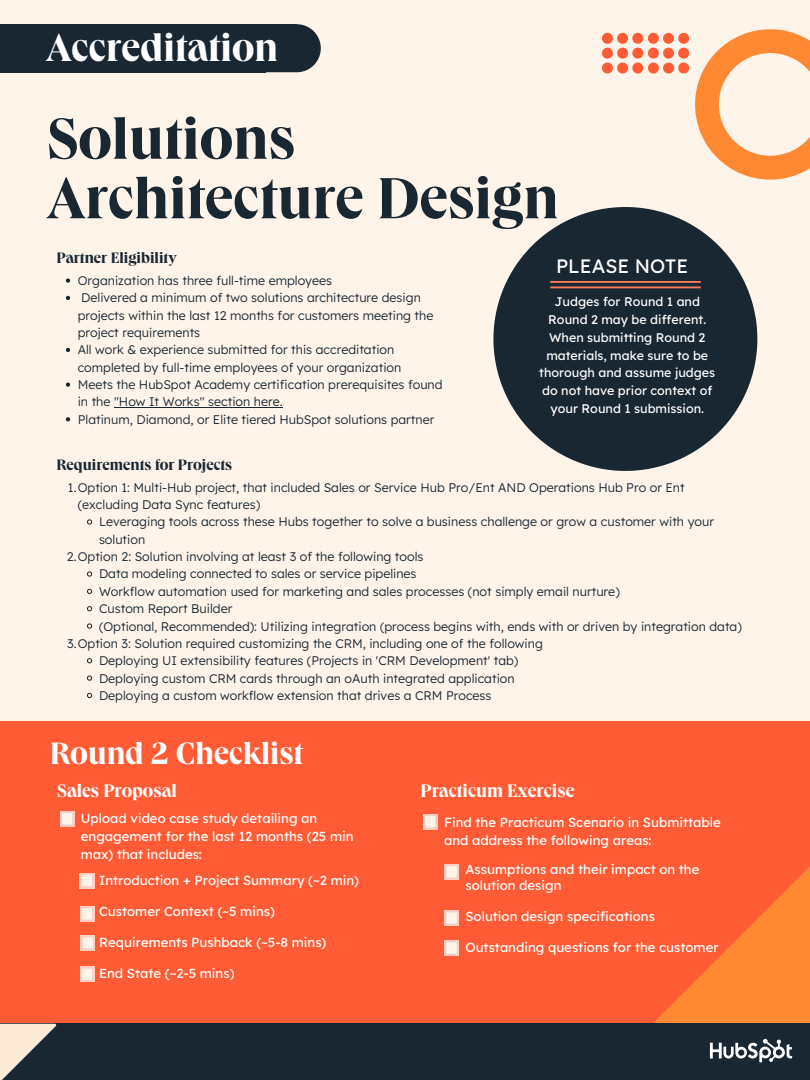
<style>
.page{position:relative;width:810px;height:1080px;background:#fef4ea}
.page>*{position:absolute;margin:0;border:0;box-sizing:border-box;transform-origin:0 0}
.t1{font:700 59.88px/59.5px "Queens";color:#192733}
.t2{font:700 40px "Queens";color:#fff}
.t3{font:700 31.88px "Queens";color:#fff}
.t4{font:19.38px "Lexend Deca";color:#fff}
.t5{font:700 18.75px "Queens";color:#fff}
.t6{font:700 15.62px "Queens";color:#192733}
.t7{font:13.12px/18.2px "Lexend Deca";color:#fff}
.t8{font:300 12.5px/17.4px "Lexend Deca";color:#192733}
.t9{font:12.5px/17.8px "Lexend Deca";color:#fff;text-align:center}
</style>
<div class="page">
<div style="left:0;top:721px;width:810px;height:303px;background:#ff5c35"></div>
<div style="left:0;top:1024px;width:810px;height:56px;background:#192733"></div>
<svg style="left:640px;top:867px;width:170px;height:195px"></svg>
<svg style="left:0;top:1024px;width:56px;height:56px"></svg>
<svg style="left:695px;top:29px;width:115px;height:151px"></svg>
<svg style="left:265px;top:24px;width:56px;height:48px;background:#2e3a44"></svg>
<div style="left:0;top:24px;width:265px;height:48px;background:#192733"></div>
<svg style="left:602px;top:33px;width:87px;height:41px"></svg>
<svg style="left:66px;top:278px;width:4px;height:5px"></svg>
<svg style="left:66px;top:296px;width:4px;height:4px"></svg>
<svg style="left:66px;top:348px;width:4px;height:4px"></svg>
<svg style="left:66px;top:383px;width:4px;height:4px"></svg>
<hr style="left:114px;top:407px;width:169px;height:1px;background:#192733">
<svg style="left:66px;top:417px;width:4px;height:4px"></svg>
<svg style="left:87px;top:519px;width:5px;height:6px"></svg>
<svg style="left:87px;top:571px;width:5px;height:6px"></svg>
<svg style="left:87px;top:589px;width:5px;height:5px"></svg>
<svg style="left:87px;top:606px;width:5px;height:5px"></svg>
<svg style="left:87px;top:623px;width:5px;height:6px"></svg>
<svg style="left:87px;top:658px;width:5px;height:5px"></svg>
<svg style="left:87px;top:675px;width:5px;height:6px"></svg>
<svg style="left:87px;top:693px;width:5px;height:5px"></svg>
<svg style="left:80px;top:873px;width:14px;height:15px"></svg>
<svg style="left:81px;top:935px;width:14px;height:15px"></svg>
<svg style="left:80px;top:967px;width:14px;height:15px"></svg>
<svg style="left:80px;top:907px;width:14px;height:15px"></svg>
<svg style="left:60px;top:811px;width:14px;height:15px"></svg>
<svg style="left:445px;top:911px;width:14px;height:15px"></svg>
<svg style="left:445px;top:864px;width:14px;height:15px"></svg>
<svg style="left:445px;top:941px;width:14px;height:15px"></svg>
<svg style="left:423px;top:814px;width:14px;height:15px"></svg>
<svg style="left:493px;top:207px;width:264px;height:264px;fill:#192733"></svg>
<hr style="left:550px;top:281px;width:151px;height:2px;background:#ff7a59">
<hr style="left:550px;top:286px;width:151px;height:2px;background:#ff7a59">
<p class="t2" style="left:46px;top:33px;width:233px">Accreditation</p>
<p class="t1" style="left:47px;top:117px;width:513px">Solutions<br>Architecture Design</p>
<p class="t6" style="left:57px;top:253px;width:122px">Partner Eligibility</p>
<p class="t8" style="left:78px;top:272px;width:256px">Organization has three full-time employees</p>
<p class="t8" style="left:78px;top:289px;width:357px">Delivered a minimum of two solutions architecture design projects within the last 12 months for customers meeting the project requirements</p>
<p class="t8" style="left:78px;top:341px;width:325px">All work &amp; experience submitted for this accreditation completed by full-time employees of your organization</p>
<p class="t8" style="left:78px;top:376px;width:366px">Meets the HubSpot Academy certifi cation prerequisites found in the "How It Works" section here.</p>
<p class="t8" style="left:78px;top:410px;width:358px">Platinum, Diamond, or Elite tiered HubSpot solutions partner</p>
<p class="t6" style="left:57px;top:459px;width:177px">Requirements for Projects</p>
<p class="t4" style="left:556px;top:254px;width:134px">PLEASE NOTE</p>
<p class="t9" style="left:539px;top:293px;width:177px">Judges for Round 1 and<br>Round 2 may be different.<br>When submitting Round 2 materials, make sure to be thorough and assume judges do not have prior context of your Round 1 submission.</p>
<p class="t8" style="left:78px;top:478px;width:609px;text-indent:-10px">1.Option 1: Multi-Hub project, that included Sales or Service Hub Pro/Ent AND Operations Hub Pro or Ent (excluding Data Sync features)</p>
<p class="t8" style="left:99px;top:513px;width:617px">Leveraging tools across these Hubs together to solve a business challenge or grow a customer with your solution</p>
<p class="t8" style="left:67px;top:548px;width:358px">2.Option 2: Solution involving at least 3 of the following tools</p>
<p class="t8" style="left:99px;top:565px;width:319px">Data modeling connected to sales or service pipelines</p>
<p class="t8" style="left:99px;top:582px;width:522px">Workflow automation used for marketing and sales processes (not simply email nurture)</p>
<p class="t8" style="left:99px;top:600px;width:135px">Custom Report Builder</p>
<p class="t8" style="left:99px;top:617px;width:644px">(Optional, Recommended): Utilizing integration (process begins with, ends with or driven by integration data)</p>
<p class="t8" style="left:67px;top:634px;width:477px">3.Option 3: Solution required customizing the CRM, including one of the following</p>
<p class="t8" style="left:99px;top:652px;width:421px">Deploying UI extensibility features (Projects in 'CRM Development' tab)</p>
<p class="t8" style="left:99px;top:669px;width:417px">Deploying custom CRM cards through an oAuth integrated application</p>
<p class="t8" style="left:99px;top:687px;width:394px">Deploying a custom workflow extension that drives a CRM Process</p>
<p class="t3" style="left:50px;top:742px;width:255px">Round 2 Checklist</p>
<p class="t5" style="left:57px;top:784px;width:121px">Sales Proposal</p>
<p class="t5" style="left:421px;top:784px;width:155px">Practicum Exercise</p>
<p class="t7" style="left:81px;top:808px;width:274px">Upload video case study detailing an engagement for the last 12 months (25 min max) that includes:</p>
<p class="t7" style="left:99px;top:871px;width:261px">Introduction + Project Summary (~2 min)</p>
<p class="t7" style="left:99px;top:902px;width:177px">Customer Context (~5 mins)</p>
<p class="t7" style="left:99px;top:933px;width:229px">Requirements Pushback (~5-8 mins)</p>
<p class="t7" style="left:99px;top:964px;width:137px">End State (~2-5 mins)</p>
<p class="t7" style="left:444px;top:813px;width:278px">Find the Practicum Scenario in Submittable and address the following areas:</p>
<p class="t7" style="left:465px;top:862px;width:236px;line-height:15.5px">Assumptions and their impact on the solution design</p>
<p class="t7" style="left:465px;top:907px;width:191px">Solution design specifications</p>
<p class="t7" style="left:465px;top:938px;width:255px">Outstanding questions for the customer</p>
</div>
